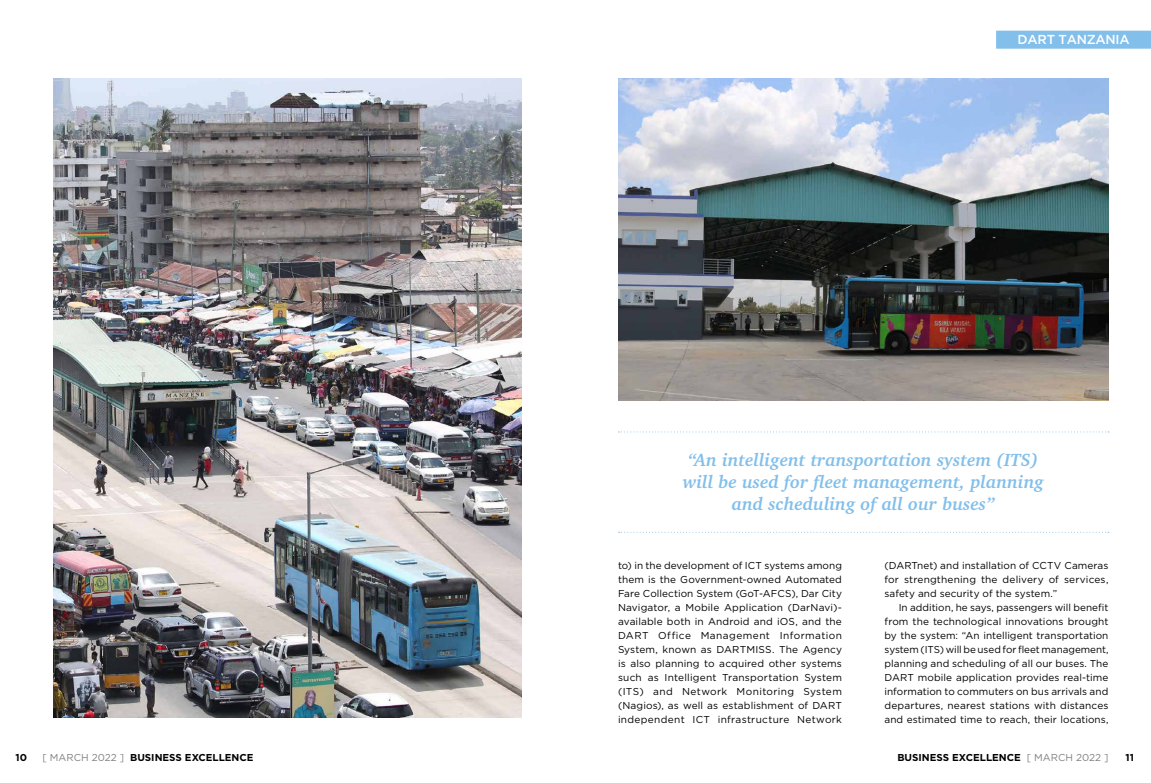
<style>
.page{position:relative;width:1151px;height:783px;background:#fff}
.page>*{position:absolute;margin:0;border:0;box-sizing:border-box;transform-origin:0 0}
.t1{font:italic 700 18px/22px "Charter IT Cby BT";color:#82bfeb;text-align:center}
.t2{font:500 13px "Gotham";letter-spacing:-.02em;color:#fff}
.t3{font:10px/14px "Gotham";letter-spacing:.01em;color:#000;text-align:justify}
.t4{font:700 10px "Gotham";color:#000}
.s1{font-weight:400;color:#808080}
</style>
<div class="page">
<img style="left:618px;top:78px;width:490px;height:322px">
<div style="left:996px;top:31px;width:155px;height:18px;background:#82bfeb"></div>
<svg style="left:618px;top:431px;width:491px;height:1px"></svg>
<svg style="left:618px;top:531px;width:491px;height:1px"></svg>
<img style="left:54px;top:78px;width:468px;height:639px">
<h2 class="t2" style="left:1018px;top:31px;width:114px">DART TANZANIA</h2>
<h1 class="t1" style="left:683px;top:448px;width:363px">“An intelligent transportation system (ITS) will be used for fleet management, planning and scheduling of all our buses”</h1>
<p class="t3" style="left:618px;top:558px;width:225px">to) in the development of ICT systems among them is the Government-owned Automated Fare Collection System (GoT-AFCS), Dar City Navigator, a Mobile Application (DarNavi)- available both in Android and iOS, and the DART Office Management Information System, known as DARTMISS. The Agency is also planning to acquired other systems such as Intelligent Transportation System (ITS) and Network Monitoring System (Nagios), as well as establishment of DART independent ICT infrastructure Network</p>
<p class="t3" style="left:884px;top:558px;width:225px">(DARTnet) and installation of CCTV Cameras for strengthening the delivery of services, safety and security of the system.”</p>
<p class="t3" style="left:884px;top:600px;width:225px;text-indent:14px">In addition, he says, passengers will benefit from the technological innovations brought by the system: “An intelligent transportation system (ITS) will be used for fleet management, planning and scheduling of all our buses. The DART mobile application provides real-time information to commuters on bus arrivals and departures, nearest stations with distances and estimated time to reach, their locations,</p>
<p class="t4" style="left:15px;top:750px;width:13px">10</p>
<p class="t4" style="left:43px;top:750px;width:213px"><span class="s1">[ MARCH 2022 ]</span> BUSINESS EXCELLENCE</p>
<p class="t4" style="left:897px;top:750px;width:213px">BUSINESS EXCELLENCE <span class="s1">[ MARCH 2022 ]</span></p>
<p class="t4" style="left:1125px;top:750px;width:10px">11</p>
</div>
